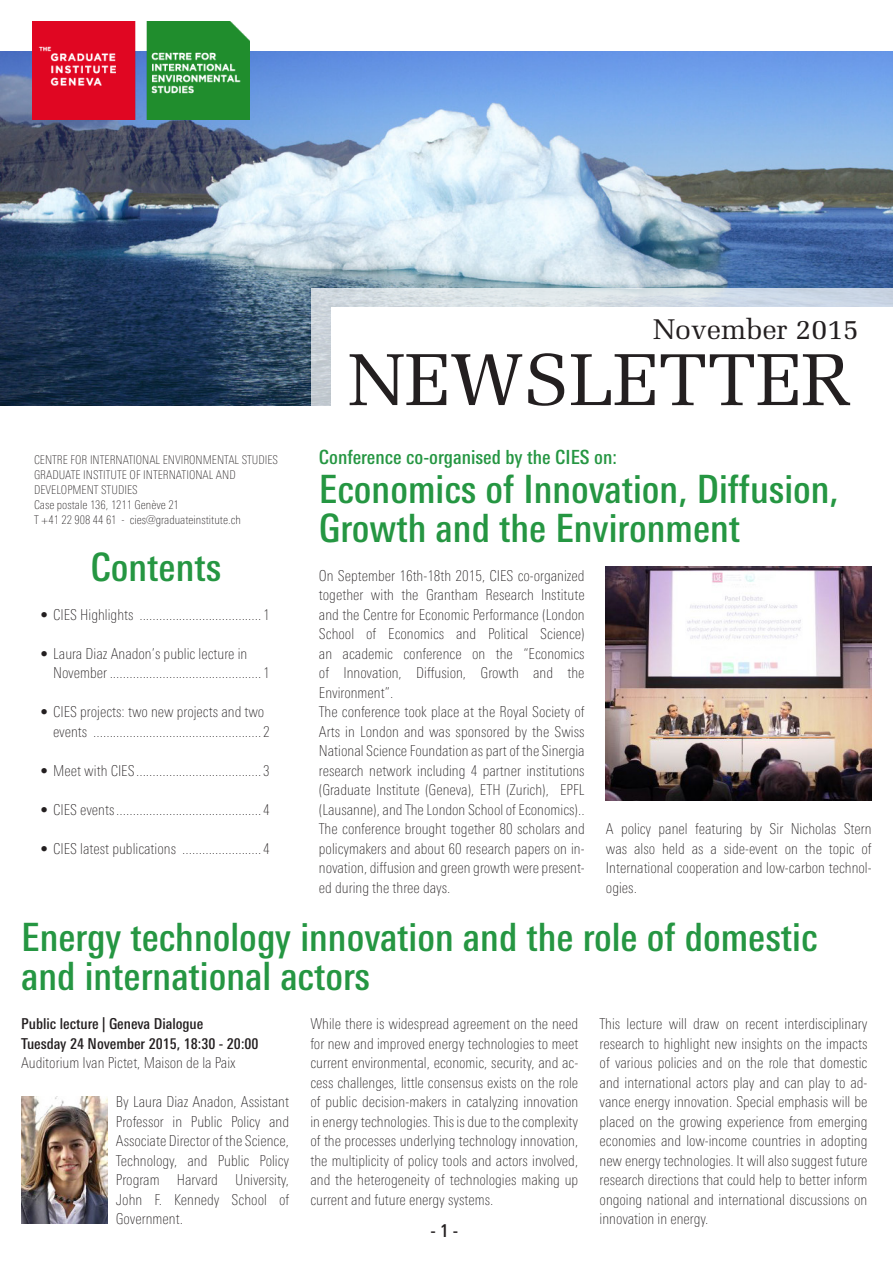
<style>
.page{position:relative;width:893px;height:1263px;background:#fff}
.page>*{position:absolute;margin:0;border:0;box-sizing:border-box;transform-origin:0 0}
.Body{font:73.5px "Melior Com";color:#231f20}
.Body-2{font:500 39px/39px "Linotype Univers 520 Cn";color:#259642}
.Body-3{font:28.5px "Melior Com";color:#231f20}
.t1{font:500 19.5px "Linotype Univers 520 Cn";color:#259642}
.t2{font:500 18px "Linotype Univers 520 Cn";color:#231f20}
.Body-4{font:100 15px/19.5px "Linotype Univers 220 Cn";color:#231f20;text-align:justify}
.Body-5{font:500 15px "Linotype Univers 520 Cn";color:#231f20}
.pied_de_page{font:100 12px "Linotype Univers 220 Cn";color:#231f20}
</style>
<div class="page">
<img style="left:606px;top:567px;width:266px;height:234px">
<img style="left:21px;top:1096px;width:86px;height:128px">
<img style="left:0;top:51px;width:893px;height:354px">
<img style="left:32px;top:21px;width:217px;height:98px">
<svg style="left:312px;top:288px;width:581px;height:118px;background:#d4dde4"></svg>
<div style="left:332px;top:308px;width:561px;height:116px;background:#fff"></div>
<p class="Body-3" style="left:653px;top:312px;width:207px">November 2015</p>
<p class="pied_de_page" style="left:34px;top:453px;width:246px">CENTRE FOR INTERNATIONAL ENVIRONMENTAL STUDIES</p>
<p class="pied_de_page" style="left:34px;top:468px;width:203px">GRADUATE INSTITUTE OF INTERNATIONAL AND</p>
<p class="pied_de_page" style="left:34px;top:483px;width:105px">DEVELOPMENT STUDIES</p>
<p class="pied_de_page" style="left:34px;top:498px;width:146px">Case postale 136, 1211 Genève 21</p>
<p class="pied_de_page" style="left:34px;top:513px;width:208px">T +41 22 908 44 61 - cies@graduateinstitute.ch</p>
<p class="Body-2" style="left:90px;top:547px;width:132px">Contents</p>
<p class="Body-4" style="left:40px;top:605px;width:231px">• CIES Highlights ..................................... 1</p>
<p class="Body-4" style="left:53px;top:644px;width:218px;text-indent:-13px">• Laura Diaz Anadon’s public lecture in<br>November .............................................. 1</p>
<p class="Body-4" style="left:53px;top:702px;width:218px;text-indent:-13px">• CIES projects: two new projects and two events ................................................... 2</p>
<p class="Body-4" style="left:40px;top:761px;width:231px">• Meet with CIES...................................... 3</p>
<p class="Body-4" style="left:40px;top:800px;width:231px">• CIES events............................................ 4</p>
<p class="Body-4" style="left:40px;top:839px;width:231px">• CIES latest publications ........................ 4</p>
<p class="Body" style="left:348px;top:336px;width:504px">NEWSLETTER</p>
<p class="t1" style="left:319px;top:445px;width:300px">Conference co-organised by the CIES on:</p>
<p class="Body-2" style="left:319px;top:469px;width:521px">Economics of Innovation, Diffusion,<br>Growth and the Environment</p>
<p class="Body-4" style="left:319px;top:566px;width:267px">On September 16th-18th 2015, CIES co-organized together with the Grantham Research Institute and the Centre for Economic Performance (London School of Economics and Political Science) an academic conference on the “Economics of Innovation, Diffusion, Growth and the Environment”.</p>
<p class="Body-4" style="left:319px;top:702px;width:267px">The conference took place at the Royal Society of Arts in London and was sponsored by the Swiss National Science Foundation as part of the Sinergia research network including 4 partner institutions (Graduate Institute (Geneva), ETH (Zurich), EPFL (Lausanne), and The London School of Economics)..</p>
<p class="Body-4" style="left:319px;top:819px;width:267px">The conference brought together 80 scholars and policymakers and about 60 research papers on in&shy;novation, diffusion and green growth were present&shy;ed during the three days.</p>
<p class="Body-4" style="left:606px;top:819px;width:267px">A policy panel featuring by Sir Nicholas Stern was also held as a side-event on the topic of International cooperation and low-carbon technol&shy;ogies.</p>
<p class="Body-2" style="left:21px;top:917px;width:798px">Energy technology innovation and the role of domestic and international actors</p>
<p class="Body-5" style="left:21px;top:1015px;width:184px">Public lecture | Geneva Dialogue</p>
<p class="Body-5" style="left:21px;top:1034px;width:239px">Tuesday 24 November 2015, 18:30 - 20:00</p>
<p class="Body-4" style="left:21px;top:1053px;width:216px">Auditorium Ivan Pictet, Maison de la Paix</p>
<p class="Body-4" style="left:116px;top:1092px;width:175px">By Laura Diaz Anadon, Assistant Professor in Public Policy and Associate Director of the Science, Technology, and Public Policy Program Harvard University, John F. Kennedy School of Government.</p>
<p class="Body-4" style="left:310px;top:1014px;width:269px">While there is widespread agreement on the need for new and improved energy technologies to meet current environmental, economic, security, and ac&shy;cess challenges, little consensus exists on the role of public decision-makers in catalyzing innovation in energy technologies. This is due to the complexity of the processes underlying technology innovation, the multiplicity of policy tools and actors involved, and the heterogeneity of technologies making up current and future energy systems.</p>
<p class="Body-4" style="left:600px;top:1014px;width:269px">This lecture will draw on recent interdisciplinary research to highlight new insights on the impacts of various policies and on the role that domestic and international actors play and can play to ad&shy;vance energy innovation. Special emphasis will be placed on the growing experience from emerging economies and low-income countries in adopting new energy technologies. It will also suggest future research directions that could help to better inform ongoing national and international discussions on innovation in energy.</p>
<p class="t2" style="left:430px;top:1220px;width:29px">- 1 -</p>
</div>
